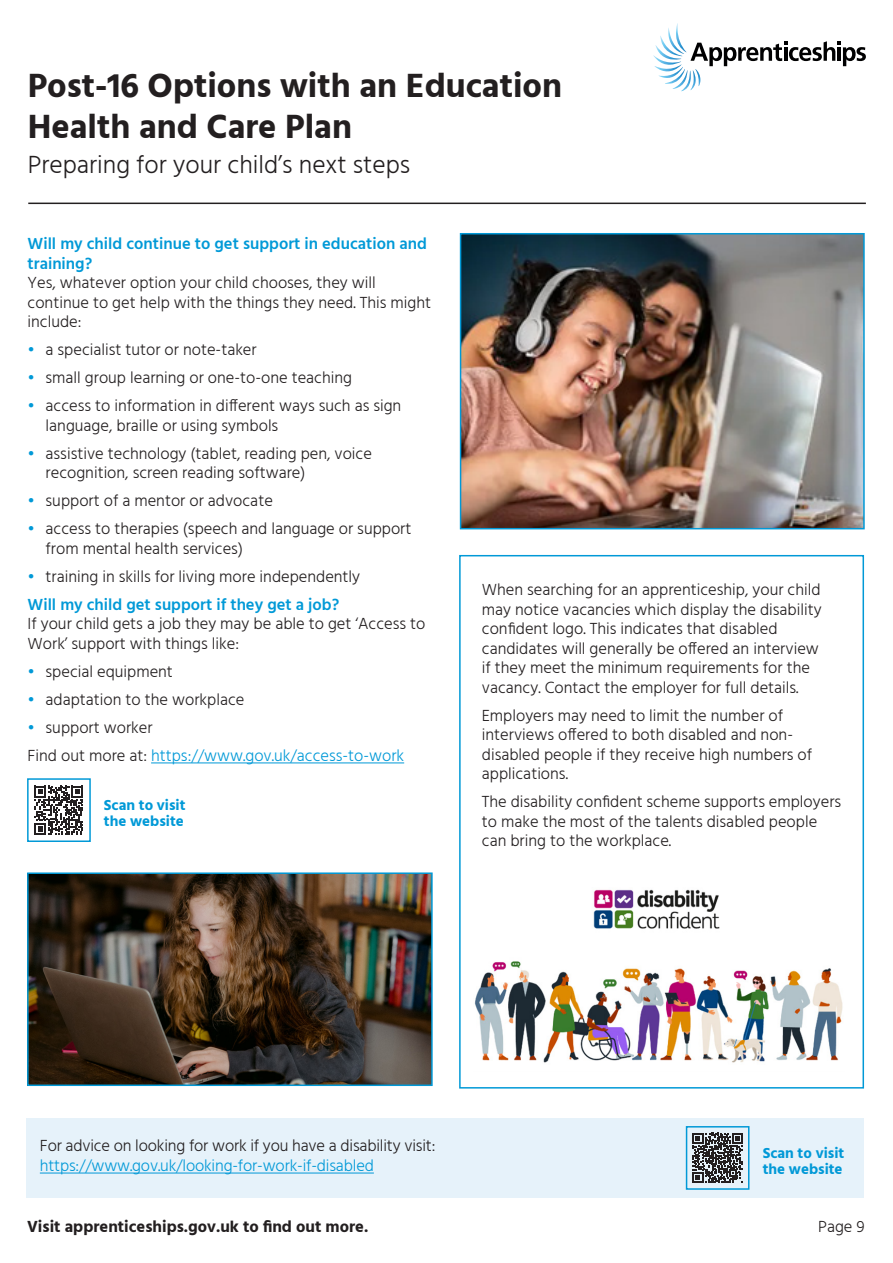
<style>
.page{position:relative;width:893px;height:1263px;background:#fff}
.page>*{position:absolute;margin:0;border:0;box-sizing:border-box;transform-origin:0 0}
.Page_title_heading{font:700 34.5px/41.4px "Hind";color:#231f20}
.Page_title_heading-2{font:300 25.5px "Hind";color:#231f20}
.TOC_body_text{font:300 16.5px/19.5px "Hind";color:#231f20}
.TOC_body_text-2{font:300 16.5px "Hind";letter-spacing:-.01em;color:#0199d7}
.t1{font:600 16.5px/19.5px "Hind";color:#0199d7}
.t2{font:700 16.5px "Hind";color:#231f20}
.t3{font:700 15px/16.5px "Hind";color:#0199d7}
.s1{color:#0199d7}
.s2{color:#231f20}
</style>
<div class="page">
<svg style="left:653px;top:23px;width:213px;height:68px"></svg>
<hr style="left:837px;top:47px;width:4px;height:14px;background:#000001">
<hr style="left:28px;top:203px;width:838px;height:1px;background:#231f20">
<img style="left:463px;top:236px;width:399px;height:290px">
<div style="left:460px;top:233px;width:405px;height:296px;border:2px solid #0199d7"></div>
<hr style="left:151px;top:762px;width:253px;height:1px;background:#0199d7">
<div style="left:26px;top:1118px;width:838px;height:79px;background:#e6f2fa"></div>
<hr style="left:40px;top:1172px;width:334px;height:1px;background:#0199d7">
<svg style="left:693px;top:1133px;width:50px;height:50px"></svg>
<div style="left:686px;top:1126px;width:63px;height:64px;border:2px solid #0199d7"></div>
<svg style="left:35px;top:786px;width:48px;height:48px"></svg>
<div style="left:27px;top:778px;width:64px;height:64px;border:2px solid #0199d7"></div>
<div style="left:459px;top:555px;width:405px;height:533px;border:2px solid #0199d7"></div>
<img style="left:474px;top:889px;width:369px;height:174px">
<img style="left:30px;top:875px;width:400px;height:208px">
<div style="left:27px;top:872px;width:406px;height:214px;border:2px solid #0199d7"></div>
<p class="Page_title_heading" style="left:28px;top:64px;width:536px">Post-16 Options with an Education<br>Health and Care Plan</p>
<p class="Page_title_heading-2" style="left:28px;top:148px;width:384px">Preparing for your child’s next steps</p>
<p class="t1" style="left:28px;top:235px;width:401px">Will my child continue to get support in education and training?</p>
<p class="TOC_body_text" style="left:28px;top:274px;width:405px">Yes, whatever option your child chooses, they will continue to get help with the things they need. This might include:</p>
<p class="TOC_body_text" style="left:28px;top:341px;width:231px"><span class="s1">•</span> a specialist tutor or note-taker</p>
<p class="TOC_body_text" style="left:28px;top:369px;width:326px"><span class="s1">•</span> small group learning or one-to-one teaching</p>
<p class="TOC_body_text" style="left:46px;top:397px;width:357px;text-indent:-18px"><span class="s1">•</span> access to information in different ways such as sign language, braille or using symbols</p>
<p class="TOC_body_text" style="left:46px;top:444px;width:328px;text-indent:-18px"><span class="s1">•</span> assistive technology (tablet, reading pen, voice recognition, screen reading software)</p>
<p class="TOC_body_text" style="left:28px;top:492px;width:247px"><span class="s1">•</span> support of a mentor or advocate</p>
<p class="TOC_body_text" style="left:46px;top:520px;width:367px;text-indent:-18px"><span class="s1">•</span> access to therapies (speech and language or support from mental health services)</p>
<p class="TOC_body_text" style="left:28px;top:567px;width:334px"><span class="s1">•</span> training in skills for living more independently</p>
<p class="t1" style="left:28px;top:596px;width:313px">Will my child get support if they get a job?</p>
<p class="TOC_body_text" style="left:28px;top:615px;width:399px">If your child gets a job they may be able to get ‘Access to<br>Work’ support with things like:</p>
<p class="TOC_body_text" style="left:28px;top:662px;width:147px"><span class="s1">•</span> special equipment</p>
<p class="TOC_body_text" style="left:28px;top:690px;width:218px"><span class="s1">•</span> adaptation to the workplace</p>
<p class="TOC_body_text" style="left:28px;top:718px;width:126px"><span class="s1">•</span> support worker</p>
<p class="TOC_body_text-2" style="left:28px;top:744px;width:378px"><span class="s2">Find out more at:</span> https://www.gov.uk/access-to-work</p>
<p class="t3" style="left:104px;top:796px;width:83px">Scan to visit the website</p>
<p class="TOC_body_text" style="left:482px;top:581px;width:341px">When searching for an apprenticeship, your child may notice vacancies which display the disability confident logo. This indicates that disabled candidates will generally be offered an interview if they meet the minimum requirements for the vacancy. Contact the employer for full details.</p>
<p class="TOC_body_text" style="left:482px;top:706px;width:332px">Employers may need to limit the number of interviews offered to both disabled and non&shy;disabled people if they receive high numbers of applications.</p>
<p class="TOC_body_text" style="left:482px;top:793px;width:361px">The disability confident scheme supports employers to make the most of the talents disabled people can bring to the workplace.</p>
<p class="TOC_body_text" style="left:40px;top:1137px;width:397px">For advice on looking for work if you have a disability visit:</p>
<p class="TOC_body_text-2" style="left:40px;top:1154px;width:336px">https://www.gov.uk/looking-for-work-if-disabled</p>
<p class="t3" style="left:763px;top:1144px;width:83px">Scan to visit the website</p>
<p class="t2" style="left:27px;top:1217px;width:343px">Visit apprenticeships.gov.uk to find out more.</p>
<p class="TOC_body_text" style="left:818px;top:1218px;width:48px">Page 9</p>
</div>
